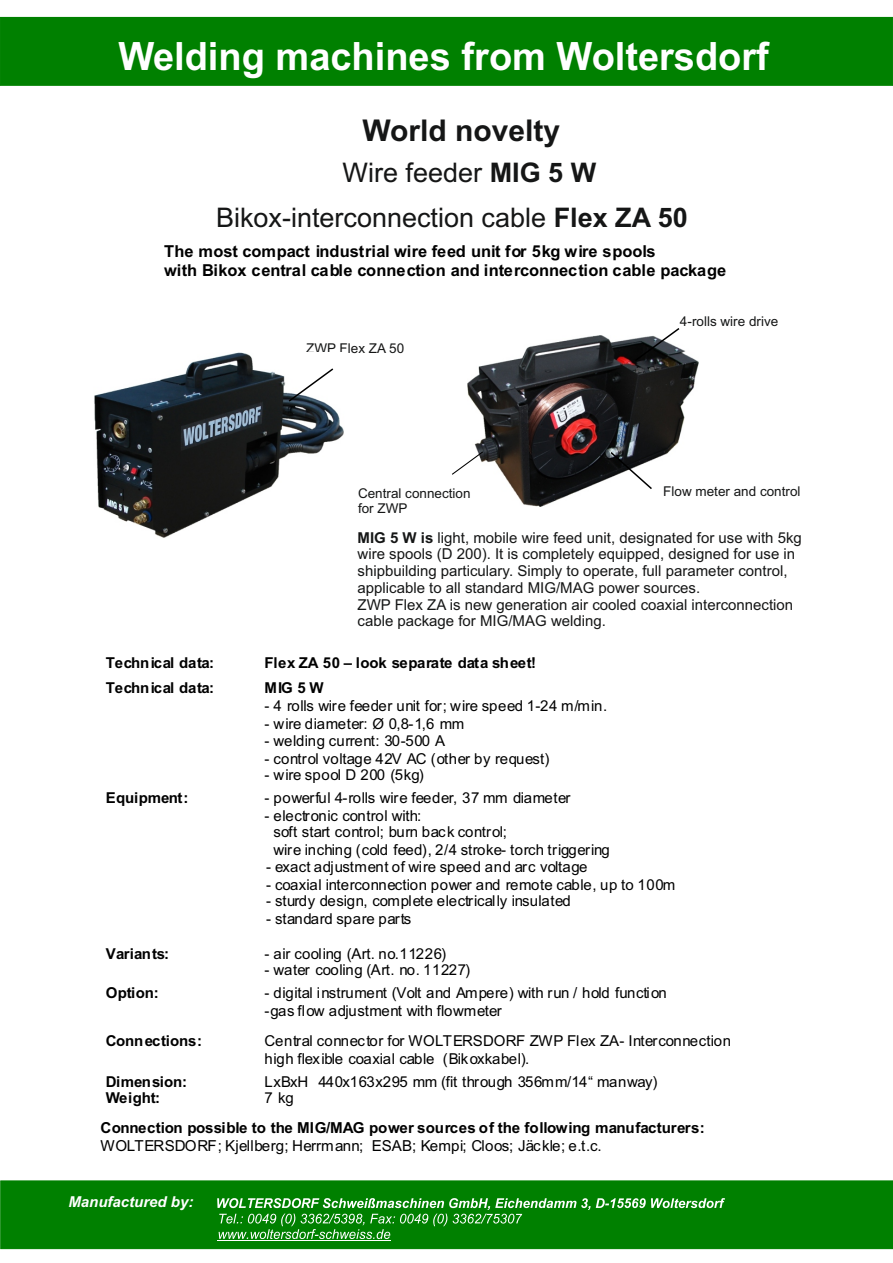
<style>
.page{position:relative;width:893px;height:1263px;background:#fff}
.page>*{position:absolute;margin:0;border:0;box-sizing:border-box;transform-origin:0 0}
.t1{font:700 39px "Arial";color:#fff}
.t2{font:700 30px "Arial";color:#151616}
.t3{font:27px "Arial";color:#151616}
.t4{font:700 16.5px/19px "Arial";color:#000}
.t5{font:700 15.15px "Arial";color:#000}
.t6{font:15.15px "Arial";color:#000}
.t7{font:15px/16.5px "Arial";color:#000}
.t8{font:15px/16.8px "Arial";color:#151616}
.t9{font:15px/18px "Arial";letter-spacing:-.02em;color:#000}
.t10{font:700 15px "Arial";letter-spacing:-.01em;color:#000}
.t11{font:15px "Arial";letter-spacing:.03em;color:#000}
.t12{font:15px "Arial";letter-spacing:-.025em;color:#000}
.t13{font:italic 700 15px "Arial";color:#fff}
.t14{font:700 15px "Arial";letter-spacing:.01em;color:#000}
.t15{font:13.5px/15.1px "Arial";color:#151616}
.s1{font-weight:700}
</style>
<div class="page">
<img style="left:467px;top:336px;width:231px;height:170px">
<svg style="left:452px;top:450px;width:32px;height:26px"></svg>
<svg style="left:609px;top:443px;width:45px;height:55px"></svg>
<svg style="left:633px;top:328px;width:48px;height:35px"></svg>
<img style="left:94px;top:352px;width:250px;height:186px">
<svg style="left:287px;top:367px;width:48px;height:36px"></svg>
<div style="left:0;top:16px;width:893px;height:70px;background:#008000"></div>
<div style="left:0;top:1180px;width:893px;height:70px;background:#008000"></div>
<svg style="left:217px;top:1198px;width:508px;height:41px"></svg>
<hr style="left:218px;top:1240px;width:173px;height:1px;background:#fff">
<h1 class="t1" style="left:118px;top:41px;width:652px">Welding machines from Woltersdorf</h1>
<h2 class="t2" style="left:362px;top:119px;width:199px">World novelty</h2>
<h3 class="t3" style="left:343px;top:162px;width:255px">Wire feeder <span class="s1">MIG 5 W</span></h3>
<h3 class="t3" style="left:216px;top:207px;width:473px">Bikox-interconnection cable <span class="s1">Flex ZA 50</span></h3>
<p class="t4" style="left:164px;top:243px;width:563px">The most compact industrial wire feed unit for 5kg wire spools<br>with Bikox central cable connection and interconnection cable package</p>
<p class="t15" style="left:306px;top:341px;width:100px">ZWP Flex ZA 50</p>
<p class="t15" style="left:680px;top:315px;width:100px">4-rolls wire drive</p>
<p class="t15" style="left:358px;top:487px;width:114px">Central connection for ZWP</p>
<p class="t15" style="left:663px;top:485px;width:139px">Flow meter and control</p>
<p class="t8" style="left:358px;top:530px;width:446px"><span class="s1">MIG 5 W is</span> light, mobile wire feed unit, designated for use with 5kg wire spools (D 200). It is completely equipped, designed for use in shipbuilding particulary. Simply to operate, full parameter control, applicable to all standard MIG/MAG power sources.<br>ZWP Flex ZA is new generation air cooled coaxial interconnection cable package for MIG/MAG welding.</p>
<p class="t10" style="left:106px;top:657px;width:110px">Technical data:</p>
<p class="t10" style="left:265px;top:657px;width:273px">Flex ZA 50 – look separate data sheet!</p>
<p class="t10" style="left:106px;top:682px;width:110px">Technical data:</p>
<p class="t10" style="left:265px;top:682px;width:61px">MIG 5W</p>
<p class="t9" style="left:265px;top:698px;width:344px">- 4 rolls wire feeder unit for; wire speed 1-24 m/min.</p>
<p class="t9" style="left:265px;top:716px;width:201px">- wire diameter: Ø 0,8-1,6 mm</p>
<p class="t12" style="left:265px;top:735px;width:182px">- welding current: 30-500 A</p>
<p class="t7" style="left:265px;top:752px;width:287px">- control voltage 42V AC (other by request)</p>
<p class="t7" style="left:265px;top:768px;width:161px">- wire spool D 200 (5kg)</p>
<p class="t10" style="left:106px;top:792px;width:84px">Equipment:</p>
<p class="t9" style="left:265px;top:790px;width:308px">- powerful 4-rolls wire feeder, 37 mm diameter</p>
<p class="t7" style="left:274px;top:809px;width:235px;text-indent:-9px">- electronic control with:<br>soft start control; burn back control;</p>
<p class="t7" style="left:274px;top:843px;width:338px">wire inching (cold feed), 2/4 stroke- torch triggering</p>
<p class="t7" style="left:266px;top:860px;width:323px">- exact adjustment of wire speed and arc voltage</p>
<p class="t7" style="left:266px;top:878px;width:411px">- coaxial interconnection power and remote cable, up to 100m</p>
<p class="t7" style="left:266px;top:894px;width:306px">- sturdy design, complete electrically insulated</p>
<p class="t7" style="left:266px;top:912px;width:147px">- standard spare parts</p>
<p class="t14" style="left:106px;top:948px;width:65px">Variants:</p>
<p class="t11" style="left:265px;top:948px;width:183px">- air cooling (Art. no.11226)</p>
<p class="t7" style="left:265px;top:963px;width:207px">- water cooling (Art. no. 11227)</p>
<p class="t10" style="left:106px;top:987px;width:54px">Option:</p>
<p class="t9" style="left:265px;top:985px;width:404px">- digital instrument (Volt and Ampere) with run / hold function -gas flow adjustment with flowmeter</p>
<p class="t10" style="left:106px;top:1035px;width:98px">Connections:</p>
<p class="t7" style="left:265px;top:1033px;width:468px;line-height:18px">Central connector for WOLTERSDORF ZWP Flex ZA- Interconnection high flexible coaxial cable (Bikoxkabel).</p>
<p class="t10" style="left:106px;top:1076px;width:83px">Dimension:</p>
<p class="t7" style="left:265px;top:1074px;width:394px">LxBxH 440x163x295 mm (fit through 356mm/14“ manway)</p>
<p class="t10" style="left:106px;top:1092px;width:56px">Weight:</p>
<p class="t7" style="left:265px;top:1091px;width:31px">7 kg</p>
<p class="t5" style="left:100px;top:1122px;width:606px">Connection possible to the MIG/MAG power sources of the following manufacturers:</p>
<p class="t6" style="left:100px;top:1139px;width:503px">WOLTERSDORF; Kjellberg; Herrmann; ESAB; Kempi; Cloos; Jäckle; e.t.c.</p>
<p class="t13" style="left:68px;top:1196px;width:127px">Manufactured by:</p>
</div>
